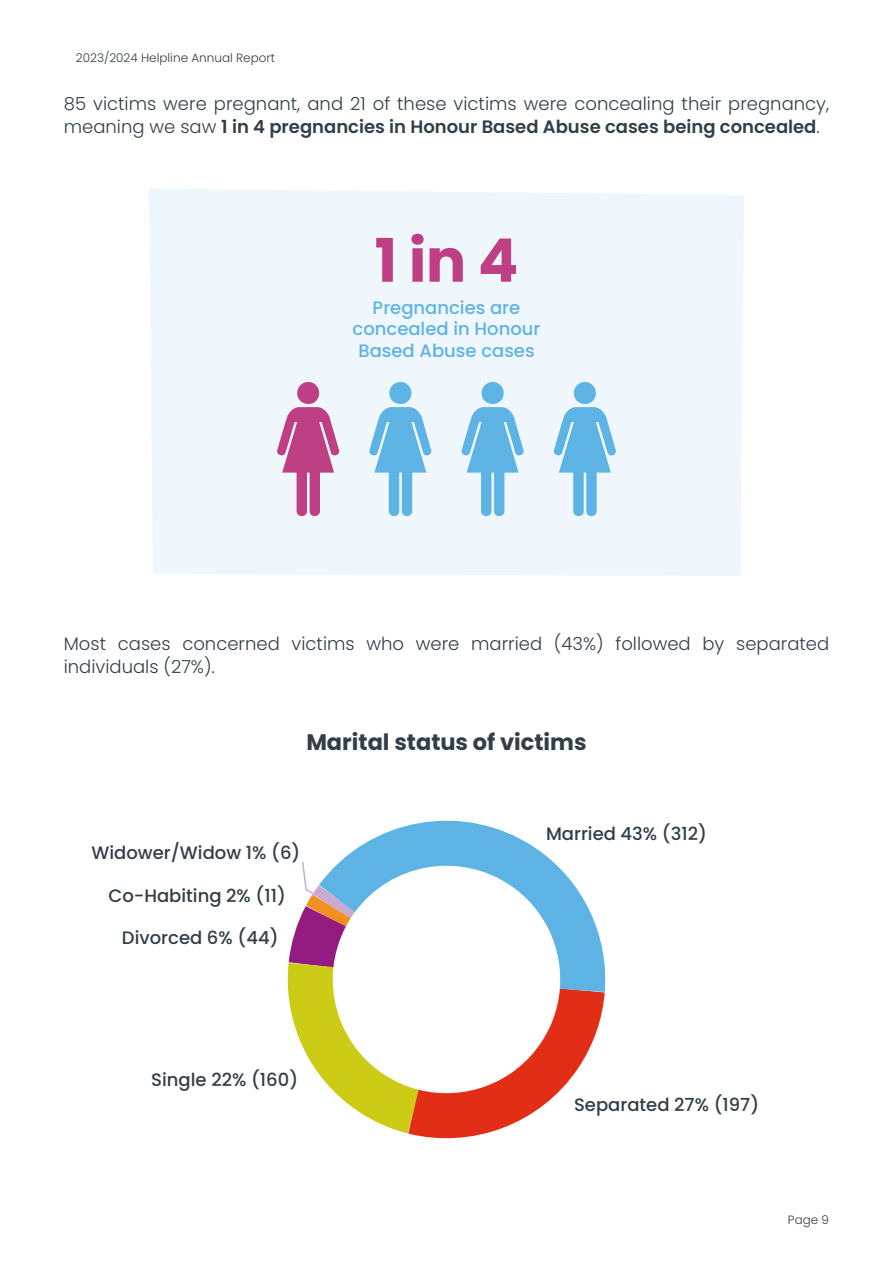
<style>
.page{position:relative;width:893px;height:1263px;background:#fff}
.page>*{position:absolute;margin:0;border:0;box-sizing:border-box;transform-origin:0 0}
.t1{font:700 60px "Poppins";color:#be3f83}
.t2{font:700 22.5px "Poppins";color:#323e48}
.t3{font:300 18px/22.5px "Poppins";color:#323e48}
.t4{font:500 18px "Poppins";color:#323e48}
.t5{font:500 18px/21.6px "Poppins";color:#5db3e4;text-align:center}
.t6{font:300 12px "Poppins";color:#313d47}
.t7{font:300 12px "Poppins";color:#323e48}
.s1{font-weight:600}
</style>
<div class="page">
<svg style="left:299px;top:1039px;width:60px;height:73px"></svg>
<svg style="left:359px;top:1039px;width:235px;height:100px"></svg>
<svg style="left:291px;top:826px;width:315px;height:213px"></svg>
<div style="left:149px;top:189px;width:595px;height:387px;background:#eff7fc"></div>
<svg style="left:277px;top:382px;width:62px;height:134px"></svg>
<svg style="left:369px;top:382px;width:62px;height:134px"></svg>
<svg style="left:462px;top:382px;width:62px;height:134px"></svg>
<svg style="left:554px;top:382px;width:62px;height:134px"></svg>
<svg style="left:287px;top:835px;width:113px;height:179px"></svg>
<p class="t6" style="left:76px;top:51px;width:201px">2023/2024 Helpline Annual Report</p>
<p class="t3" style="left:64px;top:93px;width:767px">85 victims were pregnant, and 21 of these victims were concealing their pregnancy, meaning we saw <span class="s1">1 in 4 pregnancies in Honour Based Abuse cases being concealed</span>.</p>
<h1 class="t1" style="left:375px;top:226px;width:145px">1 in 4</h1>
<p class="t5" style="left:353px;top:297px;width:189px">Pregnancies are concealed in Honour<br>Based Abuse cases</p>
<p class="t3" style="left:64px;top:633px;width:767px">Most cases concerned victims who were married (43%) followed by separated individuals (27%).</p>
<p class="t2" style="left:306px;top:729px;width:282px">Marital status of victims</p>
<p class="t4" style="left:91px;top:842px;width:211px">Widower/Widow 1% (6)</p>
<p class="t4" style="left:108px;top:885px;width:179px">Co-Habiting 2% (11)</p>
<p class="t4" style="left:122px;top:927px;width:158px">Divorced 6% (44)</p>
<p class="t4" style="left:546px;top:823px;width:163px">Married 43% (312)</p>
<p class="t4" style="left:151px;top:1069px;width:148px">Single 22% (160)</p>
<p class="t4" style="left:574px;top:1094px;width:187px">Separated 27% (197)</p>
<p class="t7" style="left:788px;top:1213px;width:43px">Page 9</p>
</div>
